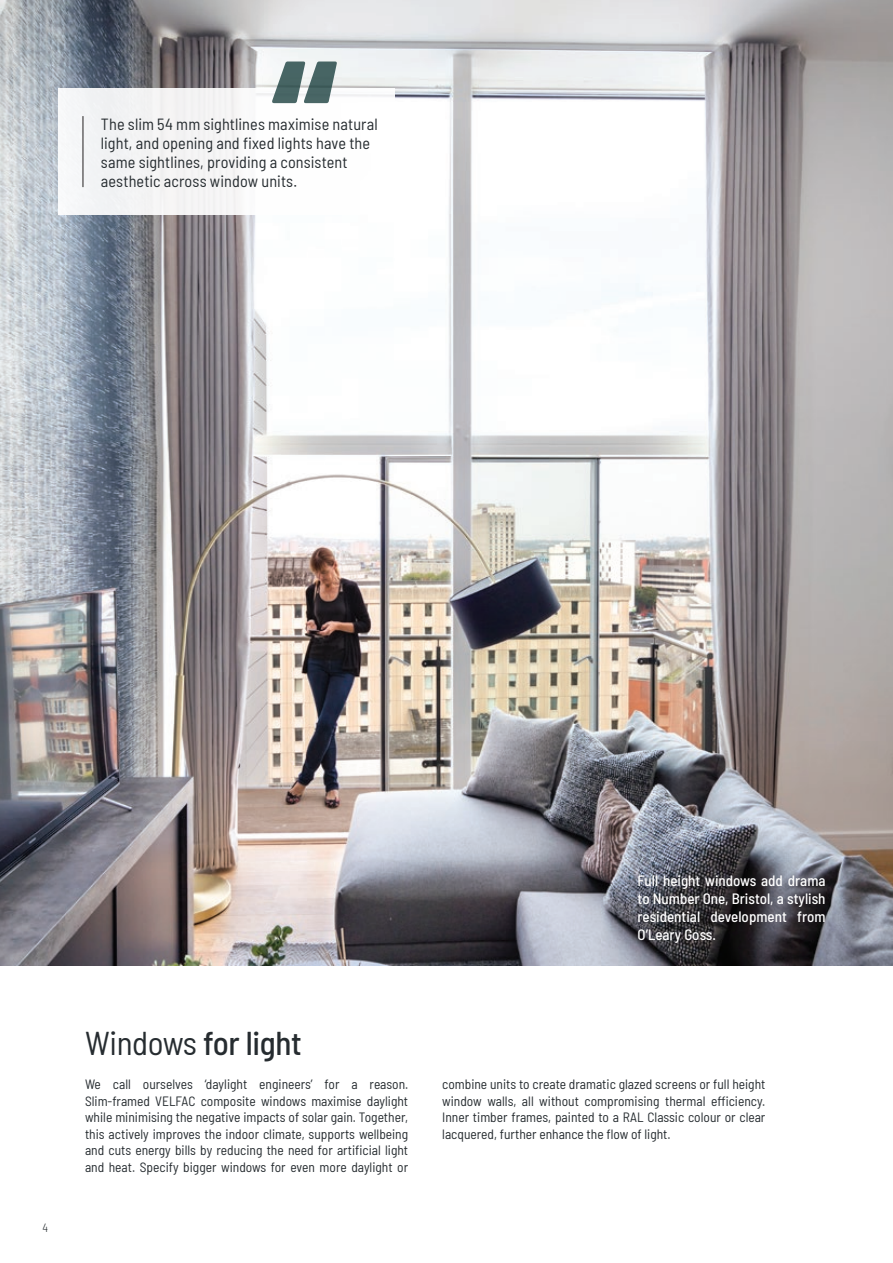
<style>
.page{position:relative;width:893px;height:1263px;background:#fff}
.page>*{position:absolute;margin:0;border:0;box-sizing:border-box;transform-origin:0 0}
.t1{font:500 semi-condensed 33px "Barlow";letter-spacing:-.01em;color:#262c30}
.t2{font:semi-condensed 16.2px/18.9px "Barlow";letter-spacing:.005em;color:#262c30}
.t3{font:500 semi-condensed 15px/18px "Barlow";color:#fff;text-align:justify}
.t4{font:semi-condensed 13.5px/16.5px "Barlow";color:#262c30;text-align:justify}
.t5{font:300 semi-condensed 12px "Barlow";color:#262c30}
.s1{font-weight:400}
</style>
<div class="page">
<img style="left:0;top:0;width:893px;height:965px">
<div style="left:58px;top:89px;width:337px;height:126px;background:#f7f7f7"></div>
<hr style="left:83px;top:116px;width:1px;height:71px;background:#231f20">
<svg style="left:272px;top:61px;width:65px;height:42px"></svg>
<p class="t2" style="left:101px;top:114px;width:278px">The slim 54 mm sightlines maximise natural light, and opening and fixed lights have the same sightlines, providing a consistent aesthetic across window units.</p>
<p class="t5" style="left:43px;top:1219px;width:7px">4</p>
<p class="t3" style="left:638px;top:870px;width:189px">Full height windows add drama to Number One, Bristol, a stylish residential development from O’Leary Goss.</p>
<h1 class="t1" style="left:85px;top:1019px;width:218px"><span class="s1">Windows</span> for light</h1>
<p class="t4" style="left:85px;top:1075px;width:325px">We call ourselves ‘daylight engineers’ for a reason.<br>Slim-framed VELFAC composite windows maximise daylight while minimising the negative impacts of solar gain. Together, this actively improves the indoor climate, supports wellbeing and cuts energy bills by reducing the need for artificial light and heat. Specify bigger windows for even more daylight or</p>
<p class="t4" style="left:442px;top:1075px;width:325px">combine units to create dramatic glazed screens or full height window walls, all without compromising thermal efficiency.<br>Inner timber frames, painted to a RAL Classic colour or clear lacquered, further enhance the flow of light.</p>
</div>
